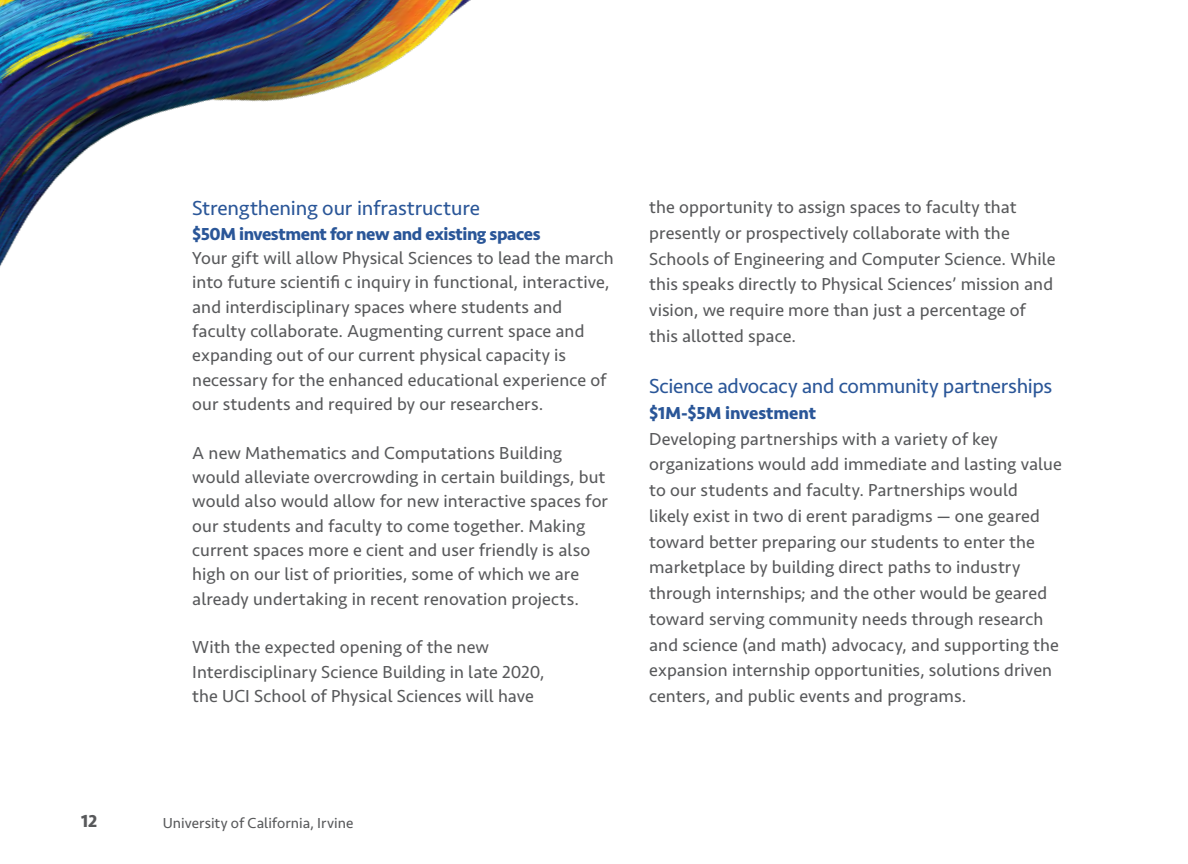
<style>
.page{position:relative;width:1188px;height:864px;background:#fff}
.page>*{position:absolute;margin:0;border:0;box-sizing:border-box;transform-origin:0 0}
.t1{font:21px "Seravek Basic";letter-spacing:-.015em;color:#2a5698}
.t2{font:18px/25.7px "Seravek Basic";letter-spacing:.005em;color:#58595b}
.t3{font:700 18px "Seravek Basic";letter-spacing:-.02em;color:#2a5698}
.t4{font:700 18px "Seravek";color:#58595b}
.t5{font:15px "Seravek";color:#58595b}
</style>
<div class="page">
<img style="left:0;top:0;width:471px;height:267px">
<p class="t1" style="left:192px;top:196px;width:289px">Strengthening our infrastructure</p>
<p class="t3" style="left:192px;top:223px;width:350px">$50M investment for new and existing spaces</p>
<p class="t2" style="left:192px;top:246px;width:423px;line-height:24.3px">Your gift will allow Physical Sciences to lead the march into future scientifi c inquiry in functional, interactive, and interdisciplinary spaces where students and faculty collaborate. Augmenting current space and expanding out of our current physical capacity is necessary for the enhanced educational experience of our students and required by our researchers.</p>
<p class="t2" style="left:192px;top:440px;width:417px;line-height:24.3px">A new Mathematics and Computations Building would alleviate overcrowding in certain buildings, but would also would allow for new interactive spaces for our students and faculty to come together. Making current spaces more e cient and user friendly is also high on our list of priorities, some of which we are already undertaking in recent renovation projects.</p>
<p class="t2" style="left:192px;top:635px;width:354px;line-height:24.3px">With the expected opening of the new<br>Interdisciplinary Science Building in late 2020, the UCI School of Physical Sciences will have</p>
<p class="t2" style="left:649px;top:194px;width:408px">the opportunity to assign spaces to faculty that presently or prospectively collaborate with the Schools of Engineering and Computer Science. While this speaks directly to Physical Sciences’ mission and vision, we require more than just a percentage of this allotted space.</p>
<p class="t1" style="left:649px;top:374px;width:405px">Science advocacy and community partnerships</p>
<p class="t3" style="left:649px;top:402px;width:168px">$1M-$5M investment</p>
<p class="t2" style="left:649px;top:426px;width:414px">Developing partnerships with a variety of key organizations would add immediate and lasting value to our students and faculty. Partnerships would likely exist in two di erent paradigms — one geared toward better preparing our students to enter the marketplace by building direct paths to industry through internships; and the other would be geared toward serving community needs through research and science (and math) advocacy, and supporting the expansion internship opportunities, solutions driven centers, and public events and programs.</p>
<p class="t4" style="left:81px;top:806px;width:18px">12</p>
<p class="t5" style="left:163px;top:814px;width:192px">University of California, Irvine</p>
</div>
